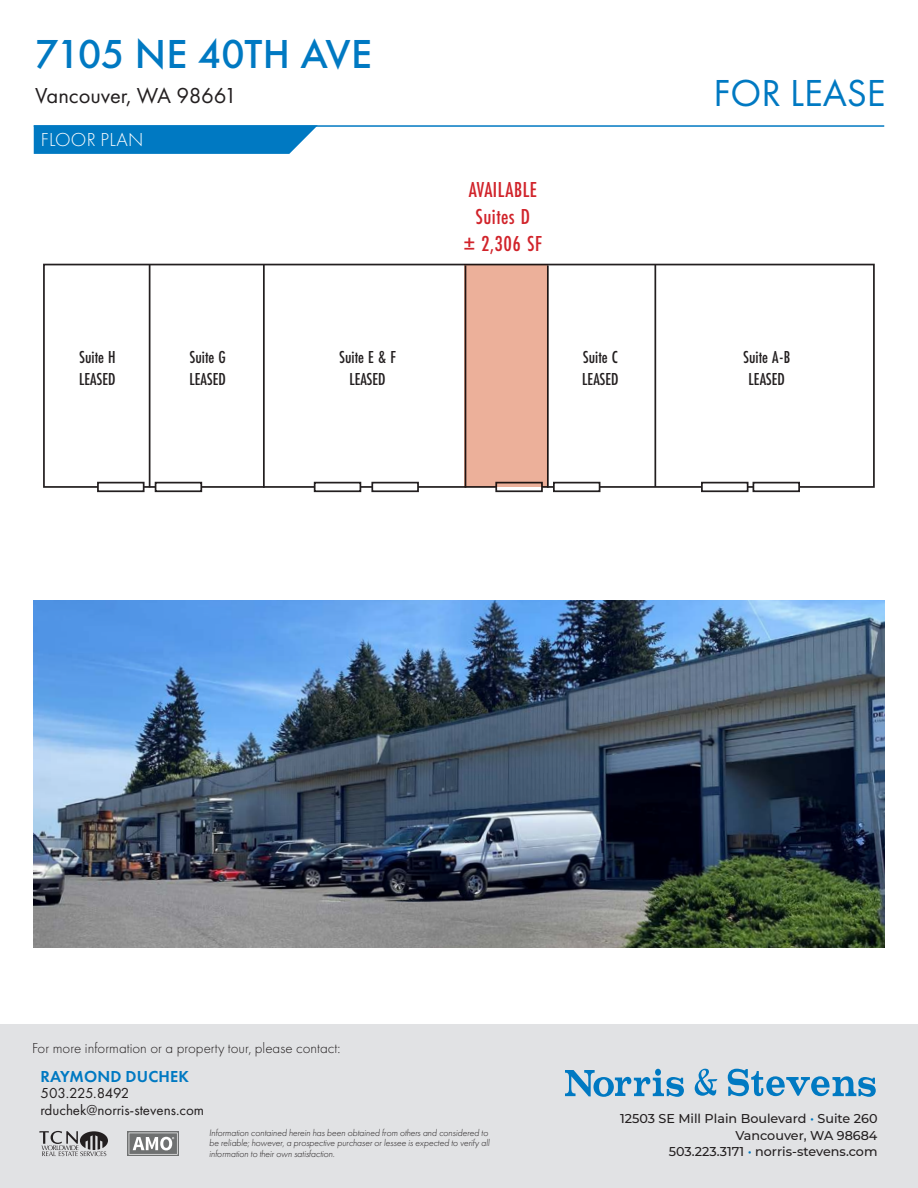
<style>
.page{position:relative;width:918px;height:1188px;background:#fff}
.page>*{position:absolute;margin:0;border:0;box-sizing:border-box;transform-origin:0 0}
.t1{font:500 42px "Futura PT";letter-spacing:-.01em;color:#0079c2}
.t2{font:39px "Futura PT";color:#0079c2}
.t3{font:500 22.5px "Futura PT Cond";letter-spacing:.02em;color:#d1232a}
.t4{font:22.5px "Futura PT";letter-spacing:-.005em;color:#231f20}
.t5{font:300 19.5px "Futura PT";letter-spacing:.01em;color:#fff}
.t6{font:500 18px "Futura PT Cond";color:#231f20}
.t7{font:600 16.5px "Futura PT";letter-spacing:.01em;color:#0079c2}
.t8{font:300 15px "Futura PT";color:#231f20}
.t9{font:15px/16.5px "Futura PT";color:#231f20}
.t10{font:500 12.75px/16.5px "Montserrat";color:#231f20;text-align:right}
.t11{font:10.2px "Montserrat";letter-spacing:.02em;color:#231f20}
.t12{font:italic 300 9.75px/10.5px "Futura PT";letter-spacing:-.01em;color:#231f20}
.s1{color:#0079c2}
</style>
<div class="page">
<hr style="left:34px;top:125px;width:850px;height:2px;background:#0079c2">
<svg style="left:34px;top:125px;width:284px;height:29px;background:#0d80c5"></svg>
<div style="left:0;top:1024px;width:918px;height:164px;background:#e1e2e4"></div>
<svg style="left:39px;top:1131px;width:69px;height:25px"></svg>
<div style="left:127px;top:1131px;width:52px;height:25px;background:#abadad"></div>
<svg style="left:129px;top:1133px;width:49px;height:22px"></svg>
<svg style="left:565px;top:1069px;width:119px;height:28px"></svg>
<svg style="left:728px;top:1069px;width:148px;height:28px"></svg>
<svg style="left:695px;top:1069px;width:22px;height:27px"></svg>
<img style="left:34px;top:601px;width:850px;height:347px">
<div style="left:43px;top:264px;width:832px;height:224px;border:2px solid #231f20"></div>
<hr style="left:654px;top:265px;width:2px;height:222px;background:#231f20">
<hr style="left:547px;top:265px;width:2px;height:223px;background:#231f20">
<hr style="left:465px;top:265px;width:1px;height:223px;background:#231f20">
<div style="left:702px;top:483px;width:46px;height:8px;background:#fff"></div>
<div style="left:701px;top:482px;width:48px;height:10px;border:2px solid #231f20"></div>
<div style="left:554px;top:483px;width:46px;height:8px;background:#fff"></div>
<div style="left:553px;top:482px;width:47px;height:10px;border:2px solid #231f20"></div>
<svg style="left:498px;top:486px;width:42px;height:2px"></svg>
<div style="left:495px;top:482px;width:48px;height:10px;border:2px solid #231f20"></div>
<div style="left:372px;top:483px;width:46px;height:8px;background:#fff"></div>
<div style="left:371px;top:482px;width:48px;height:10px;border:2px solid #231f20"></div>
<div style="left:315px;top:483px;width:45px;height:8px;background:#fff"></div>
<div style="left:314px;top:482px;width:47px;height:10px;border:2px solid #231f20"></div>
<div style="left:156px;top:483px;width:45px;height:8px;background:#fff"></div>
<div style="left:155px;top:482px;width:47px;height:10px;border:2px solid #231f20"></div>
<div style="left:98px;top:483px;width:46px;height:8px;background:#fff"></div>
<div style="left:97px;top:482px;width:48px;height:10px;border:2px solid #231f20"></div>
<div style="left:753px;top:483px;width:46px;height:8px;background:#fff"></div>
<div style="left:753px;top:482px;width:47px;height:10px;border:2px solid #231f20"></div>
<hr style="left:263px;top:265px;width:2px;height:223px;background:#231f20">
<hr style="left:149px;top:264px;width:1px;height:223px;background:#231f20">
<div style="left:464px;top:264px;width:83px;height:222px;background:#ecb09a"></div>
<h1 class="t1" style="left:35px;top:29px;width:339px">7105 NE 40TH AVE</h1>
<h3 class="t4" style="left:35px;top:82px;width:203px">Vancouver, WA 98661</h3>
<p class="t5" style="left:41px;top:128px;width:104px">FLOOR PLAN</p>
<p class="t6" style="left:79px;top:346px;width:38px">Suite H</p>
<p class="t6" style="left:79px;top:368px;width:38px">LEASED</p>
<p class="t6" style="left:189px;top:346px;width:38px">Suite G</p>
<p class="t6" style="left:190px;top:368px;width:38px">LEASED</p>
<p class="t6" style="left:339px;top:346px;width:58px">Suite E &amp; F</p>
<p class="t6" style="left:349px;top:368px;width:38px">LEASED</p>
<p class="t3" style="left:469px;top:177px;width:70px">AVAILABLE</p>
<p class="t3" style="left:476px;top:204px;width:56px">Suites D</p>
<p class="t3" style="left:464px;top:231px;width:80px">± 2,306 SF</p>
<p class="t6" style="left:583px;top:346px;width:37px">Suite C</p>
<p class="t6" style="left:582px;top:368px;width:38px">LEASED</p>
<h2 class="t2" style="left:714px;top:70px;width:174px">FOR LEASE</h2>
<p class="t6" style="left:743px;top:346px;width:49px">Suite A-B</p>
<p class="t6" style="left:749px;top:368px;width:38px">LEASED</p>
<h3 class="t8" style="left:32px;top:1040px;width:310px">For more information or a property tour, please contact:</h3>
<h3 class="t7" style="left:41px;top:1066px;width:150px">RAYMOND DUCHEK</h3>
<h3 class="t9" style="left:40px;top:1085px;width:165px">503.225.8492 rduchek@norris-stevens.com</h3>
<p class="t12" style="left:209px;top:1127px;width:282px">Information contained herein has been obtained from others and considered to be reliable; however, a prospective purchaser or lessee is expected to verify all information to their own satisfaction.</p>
<h3 class="t10" style="left:620px;top:1110px;width:259px">12503 SE Mill Plain Boulevard <span class="s1">•</span> Suite 260<br>Vancouver, WA 98684<br>503.223.3171 <span class="s1">•</span> norris-stevens.com</h3>
<p class="t11" style="left:622px;top:1112px;width:197px">INVESTMENT REAL ESTATE SERVICES</p>
</div>
